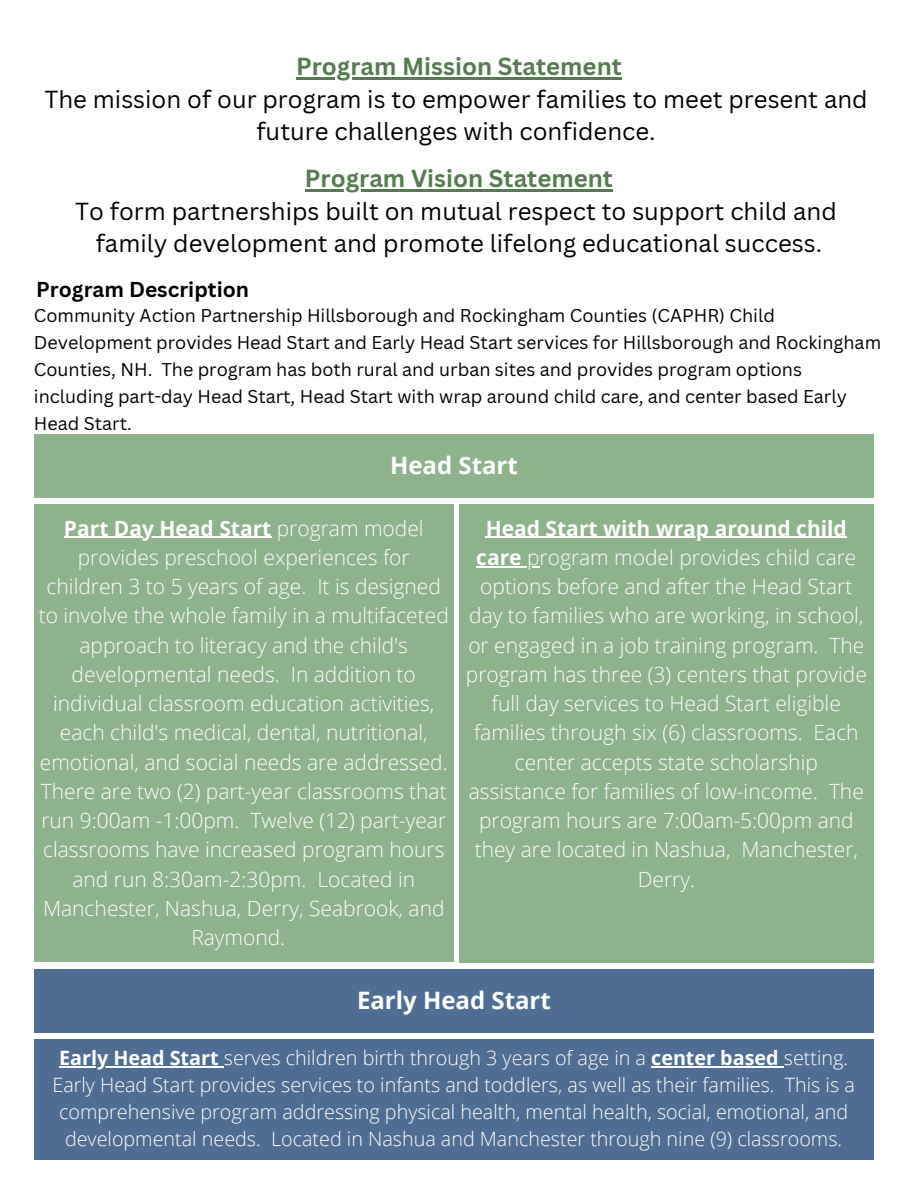
<style>
.page{position:relative;width:918px;height:1188px;background:#fff}
.page>*{position:absolute;margin:0;border:0;box-sizing:border-box;transform-origin:0 0}
.t1{font:24px/32.7px "Canva Sans";color:#000;text-align:center}
.t2{font:700 24px "Open Sans";color:#fff}
.t3{font:300 21px/29.2px "Open Sans";color:#fff;text-align:center}
.t4{font:700 21px/29.2px "Open Sans";color:#fff;text-align:center}
.t5{font:700 21px "Canva Sans";color:#000}
.t6{font:300 19.8px/27px "Open Sans";color:#fff;text-align:center}
.t7{font:18px/27px "Canva Sans";color:#000}
.s1{font-weight:700;color:#567b51}
.s2{font-weight:700}
.s3{font-weight:300}
</style>
<div class="page">
<div style="left:34px;top:434px;width:840px;height:63px;background:#8eb28b"></div>
<div style="left:34px;top:969px;width:840px;height:63px;background:#4f6d93"></div>
<div style="left:34px;top:504px;width:420px;height:458px;background:#8eb28b"></div>
<hr style="left:64px;top:537px;width:207px;height:1px;background:#fff">
<hr style="left:296px;top:77px;width:326px;height:3px;background:#567b51">
<hr style="left:305px;top:189px;width:308px;height:3px;background:#567b51">
<div style="left:459px;top:504px;width:415px;height:458px;background:#8eb28b"></div>
<hr style="left:486px;top:537px;width:361px;height:1px;background:#fff">
<hr style="left:476px;top:566px;width:51px;height:1px;background:#fff">
<div style="left:34px;top:1039px;width:839px;height:120px;background:#4f6d93"></div>
<hr style="left:59px;top:1066px;width:160px;height:1px;background:#fff">
<hr style="left:651px;top:1066px;width:128px;height:1px;background:#fff">
<p class="t1" style="left:44px;top:49px;width:825px"><span class="s1">Program Mission Statement<br></span>The mission of our program is to empower families to meet present and future challenges with confidence.</p>
<h1 class="t1" style="left:75px;top:162px;width:763px"><span class="s1">Program Vision Statement<br></span>To form partnerships built on mutual respect to support child and family development and promote lifelong educational success.</h1>
<h4 class="t5" style="left:36px;top:275px;width:214px">Program Description</h4>
<h4 class="t7" style="left:34px;top:301px;width:849px">Community Action Partnership Hillsborough and Rockingham Counties (CAPHR) Child Development provides Head Start and Early Head Start services for Hillsborough and Rockingham Counties, NH. The program has both rural and urban sites and provides program options including part-day Head Start, Head Start with wrap around child care, and center based Early Head Start.</h4>
<h2 class="t2" style="left:390px;top:449px;width:129px">Head Start</h2>
<h3 class="t3" style="left:39px;top:513px;width:412px"><span class="s2">Part Day Head Start</span> program model provides preschool experiences for children 3 to 5 years of age. It is designed to involve the whole family in a multifaceted approach to literacy and the child's developmental needs. In addition to individual classroom education activities, each child's medical, dental, nutritional, emotional, and social needs are addressed.<br>There are two (2) part-year classrooms that run 9:00am -1:00pm. Twelve (12) part-year classrooms have increased program hours and run 8:30am-2:30pm. Located in Manchester, Nashua, Derry, Seabrook, and Raymond.</h3>
<h1 class="t4" style="left:476px;top:513px;width:382px">Head Start with wrap around child care <span class="s3">program model provides child care</span></h1>
<h4 class="t3" style="left:466px;top:571px;width:403px">options before and after the Head Start day to families who are working, in school, or engaged in a job training program. The program has three (3) centers that provide full day services to Head Start eligible families through six (6) classrooms. Each center accepts state scholarship assistance for families of low-income. The program hours are 7:00am-5:00pm and they are located in Nashua, Manchester, Derry.</h4>
<h2 class="t2" style="left:357px;top:984px;width:195px">Early Head Start</h2>
<p class="t6" style="left:52px;top:1044px;width:804px"><span class="s2">Early Head Start</span> serves children birth through 3 years of age in a <span class="s2">center based</span> setting.<br>Early Head Start provides services to infants and toddlers, as well as their families. This is a comprehensive program addressing physical health, mental health, social, emotional, and developmental needs. Located in Nashua and Manchester through nine (9) classrooms.</p>
</div>
